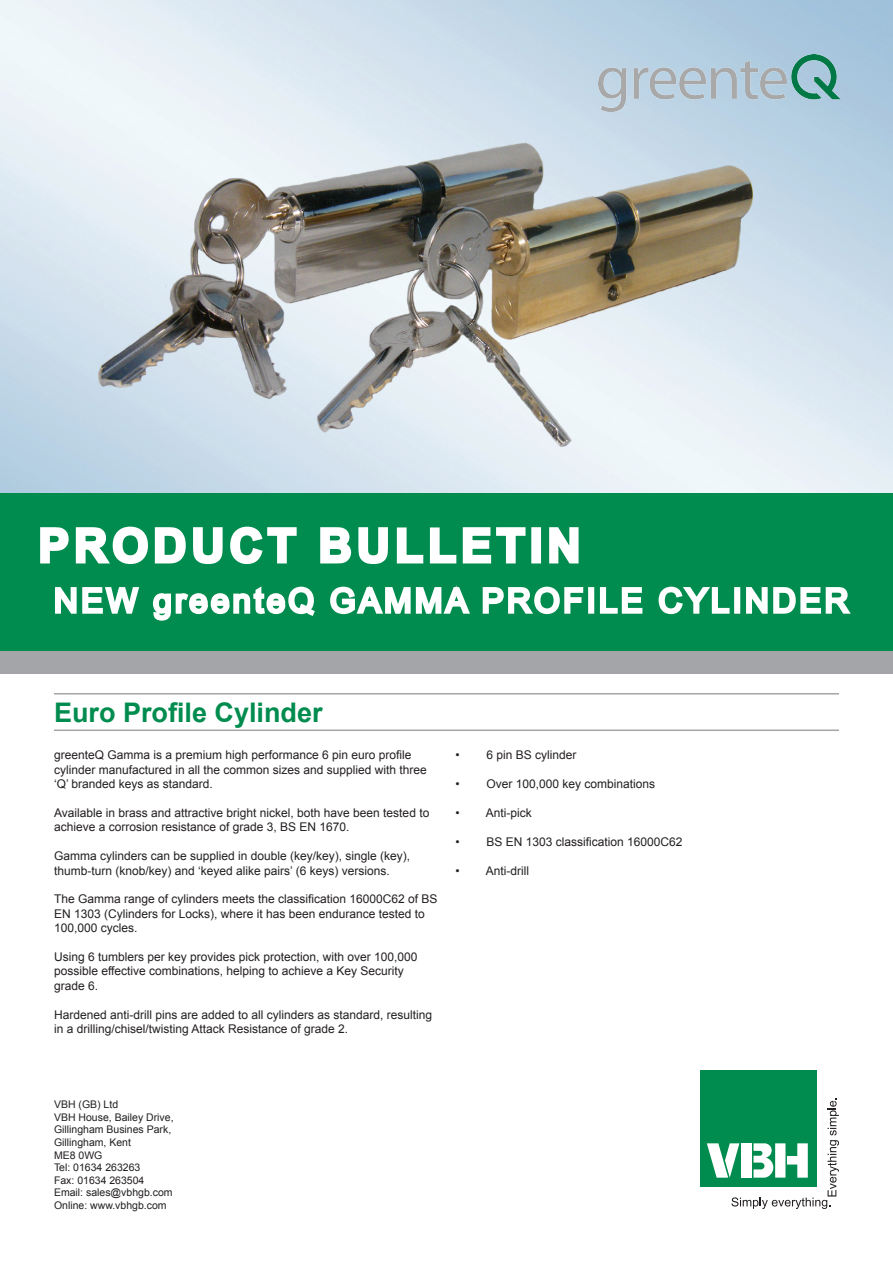
<style>
.page{position:relative;width:893px;height:1263px;background:#fff}
.page>*{position:absolute;margin:0;border:0;box-sizing:border-box;transform-origin:0 0}
.t1{font:700 46.5px "Arial";letter-spacing:.1em;color:#fff}
.t2{font:700 27px "Arial";color:#008c4e}
.t3{font:12px/14.4px "Arial";color:#231f20}
.t4{font:10.5px/12.6px "Arial";color:#231f20}
</style>
<div class="page">
<div style="left:0;top:492px;width:893px;height:159px;background:#008c4e"></div>
<div style="left:0;top:651px;width:893px;height:22px;background:#a4a5a9"></div>
<svg style="left:39px;top:525px;width:546px;height:101px"></svg>
<div style="left:588px;top:587px;width:6px;height:27px;border:3px solid #fff"></div>
<svg style="left:598px;top:585px;width:46px;height:30px"></svg>
<svg style="left:656px;top:584px;width:75px;height:32px"></svg>
<div style="left:734px;top:587px;width:6px;height:27px;border:3px solid #fff"></div>
<svg style="left:744px;top:584px;width:109px;height:33px"></svg>
<div style="left:701px;top:1070px;width:116px;height:117px;background:#008c4e"></div>
<svg style="left:707px;top:1098px;width:132px;height:111px"></svg>
<img style="left:787px;top:54px;width:53px;height:57px">
<hr style="left:54px;top:693px;width:785px;height:1px;background:#a4a5a9">
<hr style="left:54px;top:729px;width:785px;height:2px;background:#a4a5a9">
<img style="left:76px;top:54px;width:711px;height:420px">
<p class="t1" style="left:38px;top:515px;width:544px">PRODUCT BULLETIN</p>
<p class="t2" style="left:54px;top:694px;width:270px">Euro Profile Cylinder</p>
<p class="t3" style="left:54px;top:748px;width:374px">greenteQ Gamma is a premium high performance 6 pin euro profile cylinder manufactured in all the common sizes and supplied with three ‘Q’ branded keys as standard.</p>
<p class="t3" style="left:54px;top:806px;width:377px">Available in brass and attractive bright nickel, both have been tested to achieve a corrosion resistance of grade 3, BS EN 1670.</p>
<p class="t3" style="left:54px;top:849px;width:358px">Gamma cylinders can be supplied in double (key/key), single (key), thumb-turn (knob/key) and ‘keyed alike pairs’ (6 keys) versions.</p>
<p class="t3" style="left:54px;top:892px;width:385px">The Gamma range of cylinders meets the classification 16000C62 of BS<br>EN 1303 (Cylinders for Locks), where it has been endurance tested to<br>100,000 cycles.</p>
<p class="t3" style="left:54px;top:950px;width:365px">Using 6 tumblers per key provides pick protection, with over 100,000 possible effective combinations, helping to achieve a Key Security grade 6.</p>
<p class="t3" style="left:54px;top:1007px;width:380px">Hardened anti-drill pins are added to all cylinders as standard, resulting in a drilling/chisel/twisting Attack Resistance of grade 2.</p>
<p class="t3" style="left:455px;top:748px;width:122px">• 6 pin BS cylinder</p>
<p class="t3" style="left:455px;top:777px;width:201px">• Over 100,000 key combinations</p>
<p class="t3" style="left:455px;top:806px;width:78px">• Anti-pick</p>
<p class="t3" style="left:455px;top:834px;width:228px">• BS EN 1303 classification 16000C62</p>
<p class="t3" style="left:455px;top:863px;width:75px">• Anti-drill</p>
<p class="t4" style="left:54px;top:1098px;width:66px">VBH (GB) Ltd</p>
<p class="t4" style="left:54px;top:1111px;width:121px">VBH House, Bailey Drive,</p>
<p class="t4" style="left:54px;top:1123px;width:119px">Gillingham Busines Park,<br>Gillingham, Kent</p>
<p class="t4" style="left:54px;top:1149px;width:50px">ME8 0WG</p>
<p class="t4" style="left:54px;top:1161px;width:88px">Tel: 01634 263263</p>
<p class="t4" style="left:54px;top:1174px;width:92px">Fax: 01634 263504</p>
<p class="t4" style="left:54px;top:1186px;width:120px">Email: sales@vbhgb.com</p>
<p class="t4" style="left:54px;top:1199px;width:114px">Online: www.vbhgb.com</p>
</div>
